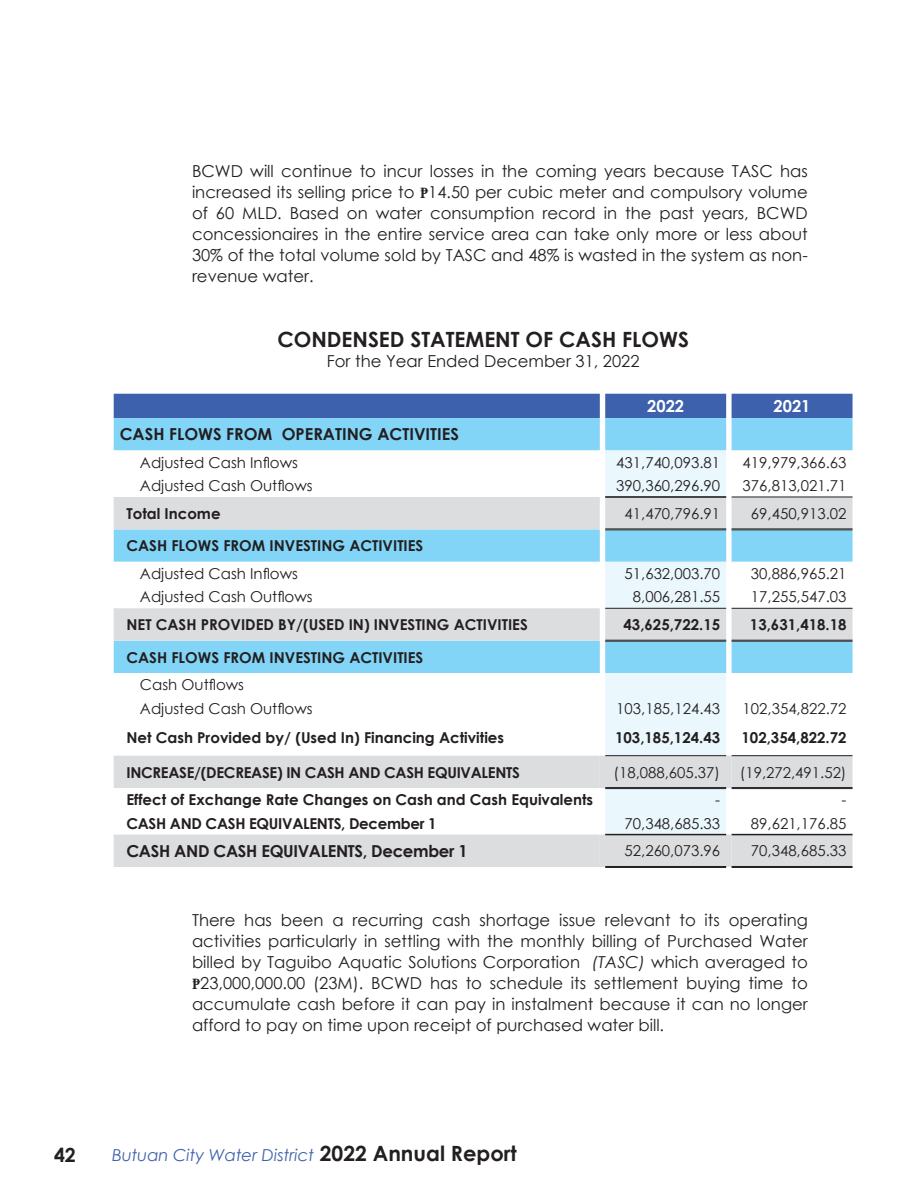
<style>
.page{position:relative;width:918px;height:1188px;background:#fff}
.page>*{position:absolute;margin:0;border:0;box-sizing:border-box;transform-origin:0 0}
.t1{font:700 21px "Century Gothic";color:#231f20}
.t2{font:700 19.5px "Century Gothic";color:#231f20}
.t3{font:16.5px/21px "Century Gothic";color:#231f20;text-align:justify}
.t4{font:italic 16.5px "Century Gothic";color:#3d61ad}
.t5{font:700 16.5px "Century Gothic";color:#231f20}
.t6{font:700 16.5px "Century Gothic";letter-spacing:-.02em;color:#231f20}
.t7{font:700 16.5px "Century Gothic";color:#fff}
.t8{font:15px "Century Gothic";color:#231f20}
.t9{font:700 15px "Century Gothic";color:#231f20}
.t10{font:700 15px "Century Gothic";letter-spacing:-.02em;color:#231f20}
.s1{font-family:"Minion Pro";font-weight:700}
.s2{font-style:italic}
.s3{font-weight:700;font-style:normal;font-size:21px;color:#231f20}
</style>
<div class="page">
<div style="left:114px;top:394px;width:739px;height:24px;background:#3d61ad"></div>
<div style="left:114px;top:418px;width:739px;height:32px;background:#82d5f7"></div>
<div style="left:605px;top:450px;width:121px;height:46px;background:#eaf7fd"></div>
<svg style="left:114px;top:497px;width:739px;height:370px"></svg>
<svg style="left:605px;top:562px;width:121px;height:272px"></svg>
<hr style="left:605px;top:834px;width:121px;height:1px;background:#231f20">
<hr style="left:732px;top:834px;width:121px;height:1px;background:#231f20">
<hr style="left:605px;top:866px;width:121px;height:1px;background:#231f20">
<hr style="left:605px;top:867px;width:121px;height:1px;background:#231f20">
<hr style="left:732px;top:866px;width:121px;height:1px;background:#231f20">
<hr style="left:732px;top:867px;width:121px;height:1px;background:#231f20">
<hr style="left:605px;top:529px;width:121px;height:1px;background:#231f20">
<hr style="left:605px;top:530px;width:121px;height:1px;background:#231f20">
<hr style="left:732px;top:529px;width:121px;height:1px;background:#231f20">
<hr style="left:732px;top:530px;width:121px;height:1px;background:#231f20">
<hr style="left:605px;top:640px;width:121px;height:1px;background:#231f20">
<hr style="left:605px;top:641px;width:121px;height:1px;background:#231f20">
<hr style="left:732px;top:640px;width:121px;height:1px;background:#231f20">
<hr style="left:732px;top:641px;width:121px;height:1px;background:#231f20">
<hr style="left:605px;top:787px;width:121px;height:1px;background:#231f20">
<hr style="left:605px;top:788px;width:121px;height:1px;background:#231f20">
<hr style="left:732px;top:787px;width:121px;height:1px;background:#231f20">
<hr style="left:732px;top:788px;width:121px;height:1px;background:#231f20">
<hr style="left:605px;top:755px;width:121px;height:1px;background:#231f20">
<hr style="left:732px;top:755px;width:121px;height:1px;background:#231f20">
<hr style="left:605px;top:608px;width:121px;height:1px;background:#231f20">
<hr style="left:732px;top:608px;width:121px;height:1px;background:#231f20">
<hr style="left:605px;top:496px;width:121px;height:1px;background:#231f20">
<hr style="left:605px;top:497px;width:121px;height:1px;background:#231f20">
<hr style="left:732px;top:497px;width:121px;height:1px;background:#231f20">
<p class="t3" style="left:192px;top:161px;width:617px">BCWD will continue to incur losses in the coming years because TASC has increased its selling price to <span class="s1">₧</span>14.50 per cubic meter and compulsory volume of 60 MLD. Based on water consumption record in the past years, BCWD concessionaires in the entire service area can take only more or less about 30% of the total volume sold by TASC and 48% is wasted in the system as non&shy;revenue water.</p>
<p class="t1" style="left:277px;top:324px;width:413px">CONDENSED STATEMENT OF CASH FLOWS</p>
<p class="t3" style="left:327px;top:351px;width:314px">For the Year Ended December 31, 2022</p>
<p class="t7" style="left:647px;top:394px;width:38px">2022</p>
<p class="t7" style="left:774px;top:394px;width:38px">2021</p>
<p class="t5" style="left:120px;top:422px;width:341px">CASH FLOWS FROM OPERATING ACTIVITIES</p>
<p class="t8" style="left:140px;top:452px;width:160px">Adjusted Cash Inflows</p>
<p class="t8" style="left:616px;top:452px;width:105px">431,740,093.81</p>
<p class="t8" style="left:743px;top:452px;width:105px">419,979,366.63</p>
<p class="t8" style="left:140px;top:475px;width:174px">Adjusted Cash Outflows</p>
<p class="t8" style="left:616px;top:475px;width:105px">390,360,296.90</p>
<p class="t8" style="left:743px;top:475px;width:105px">376,813,021.71</p>
<p class="t9" style="left:126px;top:502px;width:96px">Total Income</p>
<p class="t8" style="left:625px;top:503px;width:97px">41,470,796.91</p>
<p class="t8" style="left:751px;top:503px;width:97px">69,450,913.02</p>
<p class="t9" style="left:126px;top:534px;width:299px">CASH FLOWS FROM INVESTING ACTIVITIES</p>
<p class="t8" style="left:140px;top:563px;width:160px">Adjusted Cash Inflows</p>
<p class="t8" style="left:625px;top:563px;width:97px">51,632,003.70</p>
<p class="t8" style="left:751px;top:563px;width:97px">30,886,965.21</p>
<p class="t8" style="left:140px;top:586px;width:174px">Adjusted Cash Outflows</p>
<p class="t8" style="left:633px;top:586px;width:89px">8,006,281.55</p>
<p class="t8" style="left:751px;top:586px;width:97px">17,255,547.03</p>
<p class="t9" style="left:126px;top:613px;width:403px">NET CASH PROVIDED BY/(USED IN) INVESTING ACTIVITIES</p>
<p class="t9" style="left:624px;top:613px;width:98px">43,625,722.15</p>
<p class="t9" style="left:750px;top:613px;width:98px">13,631,418.18</p>
<p class="t9" style="left:126px;top:646px;width:299px">CASH FLOWS FROM INVESTING ACTIVITIES</p>
<p class="t8" style="left:140px;top:674px;width:106px">Cash Outflows</p>
<p class="t8" style="left:140px;top:698px;width:174px">Adjusted Cash Outflows</p>
<p class="t8" style="left:616px;top:698px;width:105px">103,185,124.43</p>
<p class="t8" style="left:743px;top:698px;width:105px">102,354,822.72</p>
<p class="t9" style="left:126px;top:726px;width:379px">Net Cash Provided by/ (Used In) Financing Activities</p>
<p class="t9" style="left:615px;top:726px;width:106px">103,185,124.43</p>
<p class="t9" style="left:742px;top:726px;width:106px">102,354,822.72</p>
<p class="t10" style="left:126px;top:761px;width:395px">INCREASE/(DECREASE) IN CASH AND CASH EQUIVALENTS</p>
<p class="t8" style="left:614px;top:762px;width:108px">(18,088,605.37)</p>
<p class="t8" style="left:740px;top:762px;width:108px">(19,272,491.52)</p>
<p class="t9" style="left:126px;top:788px;width:468px">Effect of Exchange Rate Changes on Cash and Cash Equivalents</p>
<p class="t8" style="left:715px;top:789px;width:6px">-</p>
<p class="t8" style="left:842px;top:789px;width:6px">-</p>
<p class="t10" style="left:126px;top:812px;width:312px">CASH AND CASH EQUIVALENTS, December 1</p>
<p class="t8" style="left:625px;top:813px;width:97px">70,348,685.33</p>
<p class="t8" style="left:751px;top:813px;width:97px">89,621,176.85</p>
<p class="t6" style="left:126px;top:838px;width:343px">CASH AND CASH EQUIVALENTS, December 1</p>
<p class="t8" style="left:625px;top:841px;width:97px">52,260,073.96</p>
<p class="t8" style="left:751px;top:841px;width:97px">70,348,685.33</p>
<p class="t3" style="left:192px;top:909px;width:617px">There has been a recurring cash shortage issue relevant to its operating activities particularly in settling with the monthly billing of Purchased Water billed by Taguibo Aquatic Solutions Corporation <span class="s2">(TASC)</span> which averaged to <span class="s1">₧</span>23,000,000.00 (23M). BCWD has to schedule its settlement buying time to accumulate cash before it can pay in instalment because it can no longer afford to pay on time upon receipt of purchased water bill.</p>
<p class="t2" style="left:54px;top:1140px;width:23px">42</p>
<p class="t4" style="left:112px;top:1144px;width:406px">Butuan City Water District <span class="s3">2022 Annual Report</span></p>
</div>
